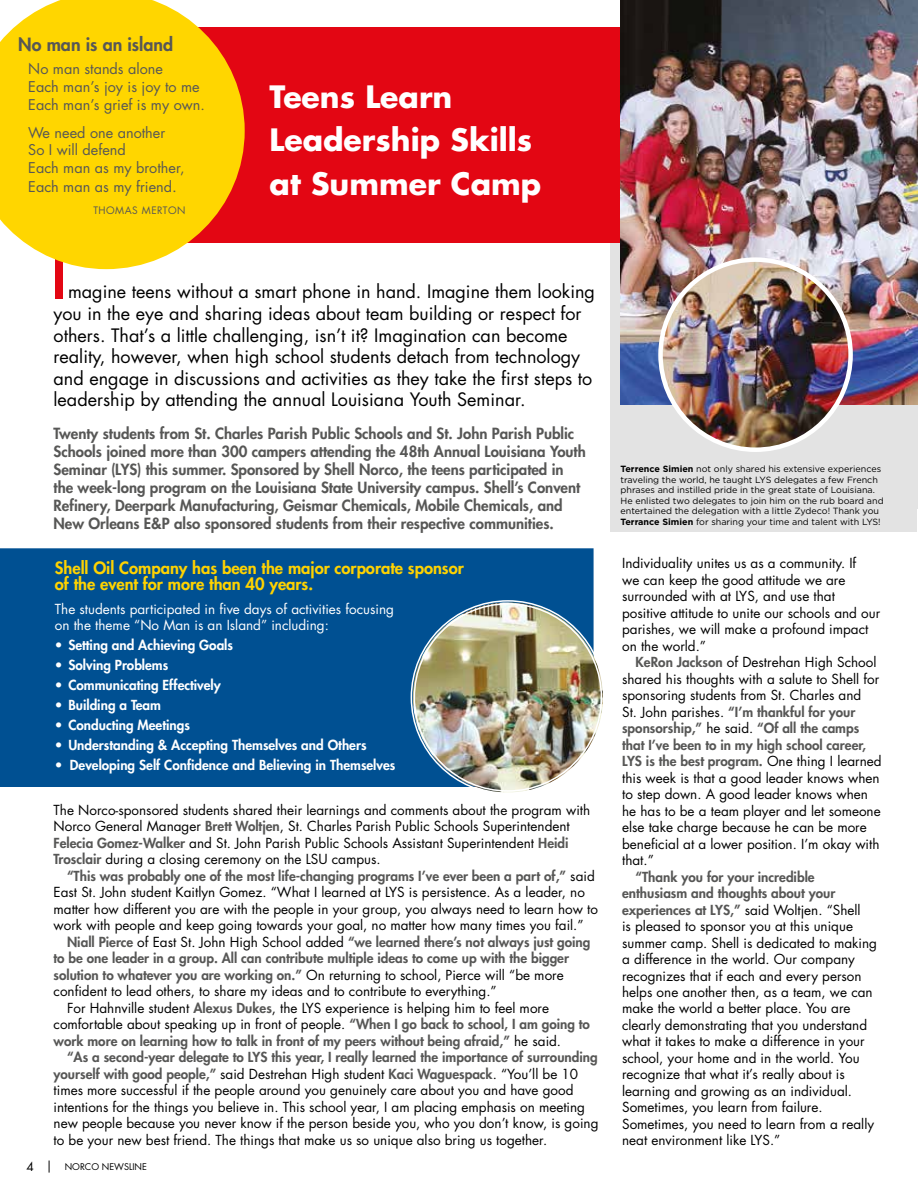
<style>
.page{position:relative;width:918px;height:1188px;background:#fff}
.page>*{position:absolute;margin:0;border:0;box-sizing:border-box;transform-origin:0 0}
.t1{font:800 52.5px "Futura Std";color:#e30613}
.t2{font:700 30px/43.5px "Futura Std";color:#fff}
.t3{font:18px/21.6px "Futura Std";color:#000}
.t4{font:800 17.85px "Futura Std";color:#575756}
.t5{font:800 16.5px/16.5px "Futura Std";color:#ffd300}
.t6{font:800 15px/18px "Futura Std";color:#575756}
.t7{font:14.4px/18.1px "Futura Std";color:#575756}
.t8{font:13.5px/16.5px "Futura Std";color:#000}
.t9{font:800 13.5px "Futura Std";color:#575756}
.t10{font:800 13.5px "Futura Std";color:#fff}
.t11{font:13.5px/16.5px "Futura Std";color:#fff}
.t12{font:10.05px "Futura Std";letter-spacing:.05em;color:#575756}
.t13{font:9px/10.5px "Gotham";color:#000}
.t14{font:9px "Futura Std";color:#000}
.s1{font-size:15.6px}
.s2{font-weight:800;color:#575756}
.s3{font-weight:400;color:#000}
.s4{font-size:12px}
.s5{font-weight:700}
</style>
<div class="page">
<div style="left:610px;top:224px;width:308px;height:308px;background:#e3e3e3"></div>
<hr style="left:917px;top:509px;width:1px;height:227px;background:#fff">
<div style="left:64px;top:27px;width:611px;height:216px;background:#e30613"></div>
<div style="left:0;top:548px;width:594px;height:239px;background:#005092"></div>
<svg style="left:0;top:0;width:245px;height:269px;fill:#ffd600"></svg>
<img style="left:621px;top:0;width:297px;height:405px">
<img style="left:413px;top:602px;width:190px;height:190px;border-radius:95px">
<img style="left:661px;top:260px;width:190px;height:190px;border-radius:95px">
<div style="left:658px;top:257px;width:195px;height:195px;border:4px solid #fff;border-radius:50%"></div>
<h3 class="t4" style="left:18px;top:34px;width:156px">No man is an island</h3>
<p class="t7" style="left:28px;top:60px;width:178px">No man stands alone<br>Each man’s joy is joy to me<br>Each man’s grief is my own.</p>
<p class="t7" style="left:28px;top:123px;width:158px">We need one another<br>So I will defend<br>Each man as my brother,<br>Each man as my friend<span class="s1">.</span></p>
<p class="t12" style="left:93px;top:204px;width:94px">THOMAS MERTON</p>
<h2 class="t2" style="left:270px;top:74px;width:273px">Teens Learn<br>Leadership Skills at Summer Camp</h2>
<h1 class="t1" style="left:53px;top:246px;width:15px">I</h1>
<p class="t3" style="left:54px;top:281px;width:543px;text-indent:14px">magine teens without a smart phone in hand. Imagine them looking you in the eye and sharing ideas about team building or respect for others. That’s a little challenging, isn’t it? Imagination can become reality, however, when high school students detach from technology and engage in discussions and activities as they take the first steps to leadership by attending the annual Louisiana Youth Seminar.</p>
<p class="t6" style="left:54px;top:424px;width:534px">Twenty students from St. Charles Parish Public Schools and St. John Parish Public Schools joined more than 300 campers attending the 48th Annual Louisiana Youth Seminar (LYS) this summer. Sponsored by Shell Norco, the teens participated in the week-long program on the Louisiana State University campus. Shell’s Convent Refinery, Deerpark Manufacturing, Geismar Chemicals, Mobile Chemicals, and New Orleans E&amp;P also sponsored students from their respective communities.</p>
<p class="t5" style="left:55px;top:559px;width:410px">Shell Oil Company has been the major corporate sponsor of the event for more than 40 years.</p>
<p class="t11" style="left:55px;top:600px;width:341px">The students participated in five days of activities focusing on the theme “No Man is an Island” including:</p>
<p class="t10" style="left:55px;top:637px;width:180px">• Setting and Achieving Goals</p>
<p class="t10" style="left:55px;top:657px;width:115px">• Solving Problems</p>
<p class="t10" style="left:55px;top:677px;width:167px">• Communicating Effectively</p>
<p class="t10" style="left:55px;top:697px;width:108px">• Building a Team</p>
<p class="t10" style="left:55px;top:717px;width:137px">• Conducting Meetings</p>
<p class="t10" style="left:55px;top:737px;width:313px">• Understanding &amp; Accepting Themselves and Others</p>
<p class="t10" style="left:55px;top:757px;width:342px">• Developing Self Confidence and Believing in Themselves</p>
<p class="t8" style="left:54px;top:802px;width:538px">The Norco-sponsored students shared their learnings and comments about the program with Norco General Manager <span class="s2">Brett Woltjen</span>, St. Charles Parish Public Schools Superintendent <span class="s2">Felecia Gomez-Walker</span> and St. John Parish Public Schools Assistant Superintendent <span class="s2">Heidi Trosclair</span> during a closing ceremony on the LSU campus.</p>
<p class="t8" style="left:54px;top:868px;width:546px;text-indent:14px"><span class="s2">“This was probably one of the most life-changing programs I’ve ever been a part of,”</span> said East St. John student Kaitlyn Gomez. “What I learned at LYS is persistence. As a leader, no matter how different you are with the people in your group, you always need to learn how to work with people and keep going towards your goal, no matter how many times you fail.”</p>
<p class="t9" style="left:67px;top:933px;width:525px">Niall Pierce <span class="s3">of East St. John High School added</span> “we learned there’s not always just going</p>
<p class="t9" style="left:54px;top:950px;width:517px">to be one leader in a group. All can contribute multiple ideas to come up with the bigger</p>
<p class="t8" style="left:54px;top:967px;width:512px"><span class="s2">solution to whatever you are working on.”</span> On returning to school, Pierce will “be more</p>
<p class="t8" style="left:54px;top:983px;width:445px">confident to lead others, to share my ideas and to contribute to everything.”</p>
<p class="t8" style="left:67px;top:1000px;width:484px">For Hahnville student <span class="s2">Alexus Dukes</span>, the LYS experience is helping him to feel more</p>
<p class="t8" style="left:54px;top:1016px;width:538px">comfortable about speaking up in front of people. <span class="s2">“When I go back to school, I am going to</span></p>
<p class="t9" style="left:54px;top:1032px;width:509px">work more on learning how to talk in front of my peers without being afraid,” <span class="s3">he said.</span></p>
<p class="t9" style="left:67px;top:1049px;width:532px">“As a second-year delegate to LYS this year, I really learned the importance of surrounding</p>
<p class="t9" style="left:54px;top:1065px;width:526px">yourself with good people,” <span class="s3">said Destrehan High student</span> Kaci Waguespack<span class="s3">. “You’ll be 10</span></p>
<p class="t8" style="left:54px;top:1082px;width:521px">times more successful if the people around you genuinely care about you and have good</p>
<p class="t8" style="left:54px;top:1099px;width:533px">intentions for the things you believe in. This school year, I am placing emphasis on meeting</p>
<p class="t8" style="left:54px;top:1115px;width:546px">new people because you never know if the person beside you, who you don’t know, is going</p>
<p class="t8" style="left:54px;top:1132px;width:495px">to be your new best friend. The things that make us so unique also bring us together.</p>
<p class="t14" style="left:27px;top:1161px;width:122px"><span class="s4">4 |</span> NORCO NEWSLINE</p>
<p class="t13" style="left:621px;top:464px;width:265px"><span class="s5">Terrence Simien</span> not only shared his extensive experiences traveling the world, he taught LYS delegates a few French phrases and instilled pride in the great state of Louisiana.<br>He enlisted two delegates to join him on the rub board and entertained the delegation with a little Zydeco! Thank you <span class="s5">Terrance Simien</span> for sharing your time and talent with LYS!</p>
<p class="t8" style="left:622px;top:555px;width:260px">Individuality unites us as a community. If<br>we can keep the good attitude we are surrounded with at LYS, and use that positive attitude to unite our schools and our parishes, we will make a profound impact on the world.”</p>
<p class="t8" style="left:622px;top:654px;width:261px;text-indent:14px"><span class="s2">KeRon Jackson</span> of Destrehan High School shared his thoughts with a salute to Shell for sponsoring students from St. Charles and<br>St. John parishes. <span class="s2">“I’m thankful for your sponsorship,”</span> he said. <span class="s2">“Of all the camps that I’ve been to in my high school career, LYS is the best program.</span> One thing I learned this week is that a good leader knows when to step down. A good leader knows when he has to be a team player and let someone else take charge because he can be more beneficial at a lower position. I’m okay with that.”</p>
<p class="t8" style="left:622px;top:868px;width:256px;text-indent:14px"><span class="s2">“Thank you for your incredible enthusiasm and thoughts about your experiences at LYS,”</span> said Woltjen. “Shell<br>is pleased to sponsor you at this unique summer camp. Shell is dedicated to making a difference in the world. Our company recognizes that if each and every person helps one another then, as a team, we can make the world a better place. You are clearly demonstrating that you understand what it takes to make a difference in your school, your home and in the world. You recognize that what it’s really about is learning and growing as an individual.<br>Sometimes, you learn from failure.<br>Sometimes, you need to learn from a really neat environment like LYS.”</p>
</div>
